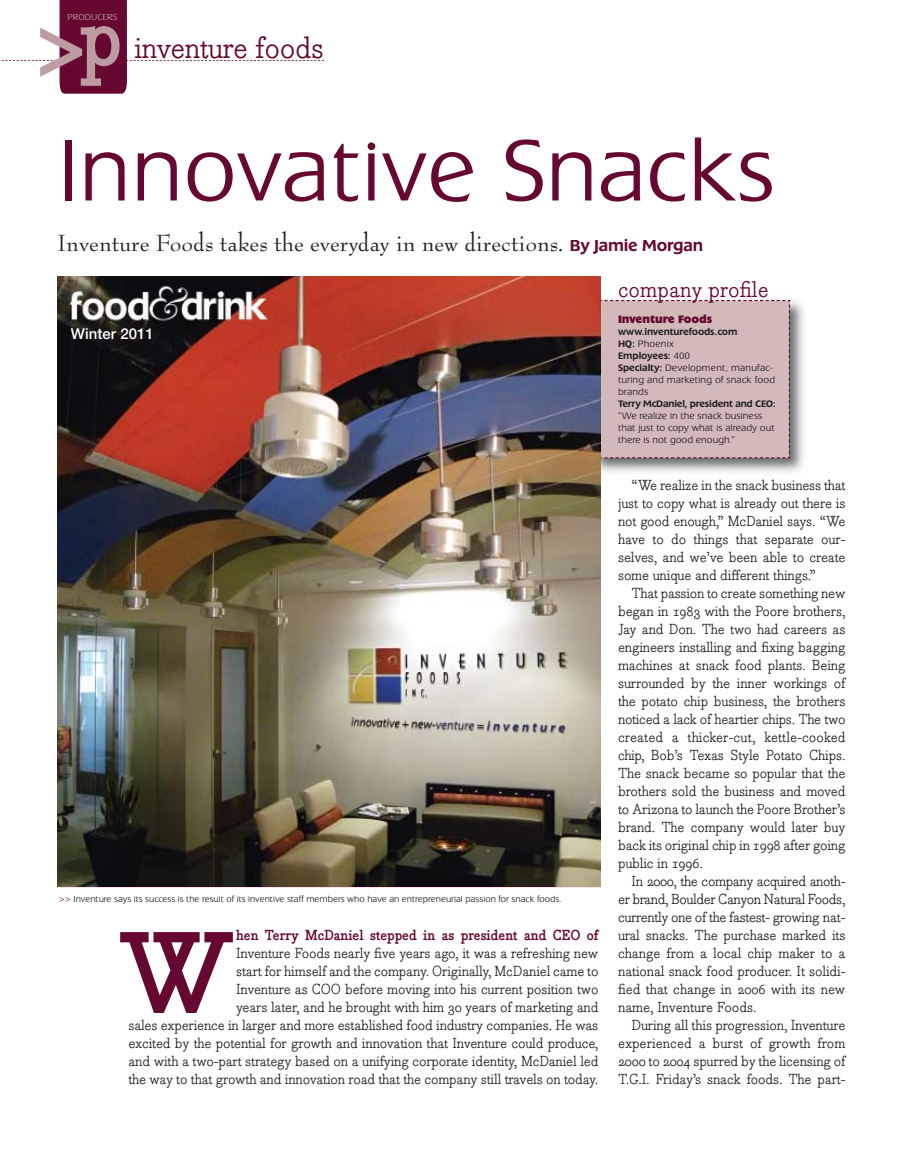
<style>
.page{position:relative;width:905px;height:1161px;background:#fff}
.page>*{position:absolute;margin:0;border:0;box-sizing:border-box;transform-origin:0 0}
.t1{font:700 112.8px "Bodoni Egyptian";color:#66082f}
.t2{font:300 90px "Extension";color:#66082f}
.t3{font:700 85.5px "Bodoni Egyptian";color:#bc9ba2}
.t4{font:30px "Bodoni Egyptian";letter-spacing:-.015em;color:#66082f}
.t5{font:25.5px "Bernhard Modern Std";color:#231f20}
.t6{font:22.2px "Bodoni Egyptian";color:#66082f}
.t7{font:500 15px "Helvetica Neue";color:#fff}
.t8{font:14.25px/18px "Bodoni Egyptian";letter-spacing:-.015em;color:#231f20;text-align:justify}
.t9{font:700 14.25px "Bodoni Egyptian";letter-spacing:-.005em;color:#66082f}
.t10{font:800 11.25px "Extension";letter-spacing:-.015em;color:#66082f}
.t11{font:300 9.75px/12px "Extension";color:#231f20}
.t12{font:500 9.75px "Extension";letter-spacing:-.025em;color:#231f20}
.t13{font:300 9px "Extension";color:#231f20}
.t14{font:300 9px "Extension";color:#bc9ba2}
.s1{font-size:81px}
.s2{font-family:"Extension";font-weight:500;font-size:16.5px;color:#66082f}
.s3{font-family:"Bodoni Egyptian";font-weight:400;color:#66082f}
.s4{font-weight:500}
</style>
<div class="page">
<svg style="left:1px;top:0;width:323px;height:94px"></svg>
<img style="left:600px;top:293px;width:204px;height:185px">
<div style="left:600px;top:299px;width:190px;height:160px;background:#d2baba"></div>
<img style="left:58px;top:276px;width:542px;height:611px">
<img style="left:63px;top:281px;width:210px;height:46px">
<p class="t14" style="left:68px;top:14px;width:51px">PRODUCERS</p>
<h3 class="t3" style="left:32px;top:15px;width:92px">&gt;<span class="s1">p</span></h3>
<h3 class="t4" style="left:135px;top:36px;width:191px">inventure foods</h3>
<h2 class="t2" style="left:58px;top:138px;width:719px">Innovative Snacks</h2>
<h3 class="t5" style="left:58px;top:227px;width:647px">Inventure Foods takes the everyday in new directions. <span class="s2">By Jamie Morgan</span></h3>
<p class="t7" style="left:71px;top:329px;width:84px">Winter 2011</p>
<p class="t13" style="left:59px;top:895px;width:504px"><span class="s3">&gt;&gt;</span> Inventure says its success is the result of its inventive staff members who have an entrepreneurial passion for snack foods.</p>
<h1 class="t1" style="left:118px;top:930px;width:119px">W</h1>
<p class="t9" style="left:236px;top:930px;width:364px">hen Terry McDaniel stepped in as president and CEO of</p>
<p class="t8" style="left:128px;top:946px;width:471px;text-align:right">Inventure Foods nearly five years ago, it was a refreshing new<br>start for himself and the company. Originally, McDaniel came to<br>Inventure as COO before moving into his current position two<br>years later, and he brought with him 30 years of marketing and<br>sales experience in larger and more established food industry companies. He was excited by the potential for growth and innovation that Inventure could produce, and with a two-part strategy based on a unifying corporate identity, McDaniel led the way to that growth and innovation road that the company still travels on today.</p>
<h3 class="t6" style="left:618px;top:281px;width:152px">company profile</h3>
<p class="t10" style="left:618px;top:314px;width:96px">Inventure Foods</p>
<p class="t11" style="left:618px;top:326px;width:159px"><span class="s4">www.inventurefoods.com<br>HQ:</span> Phoenix<br><span class="s4">Employees:</span> 400<br><span class="s4">Specialty:</span> Development, manufac&shy;turing and marketing of snack food brands</p>
<p class="t12" style="left:618px;top:400px;width:159px">Terry McDaniel, president and CEO:</p>
<p class="t11" style="left:618px;top:410px;width:158px">“We realize in the snack business that just to copy what is already out there is not good enough.”</p>
<p class="t8" style="left:618px;top:478px;width:229px;text-indent:14px">“We realize in the snack business that just to copy what is already out there is not good enough,” McDaniel says. “We have to do things that separate our&shy;selves, and we’ve been able to create some unique and different things.”</p>
<p class="t8" style="left:618px;top:586px;width:229px;text-indent:14px">That passion to create something new began in 1983 with the Poore brothers, Jay and Don. The two had careers as engineers installing and fixing bagging machines at snack food plants. Being surrounded by the inner workings of the potato chip business, the brothers no ticed a lack of heartier chips. The two created a thicker-cut, kettle-cooked chip, Bob’s Texas Style Potato Chips.<br>The snack became so popular that the brothers sold the business and moved to Arizona to launch the Poore Brother’s brand. The company would later buy back its original chip in 1998 after going public in 1996.</p>
<p class="t8" style="left:618px;top:874px;width:229px;text-indent:14px">In 2000, the company acquired anoth&shy;er brand, Boulder Canyon Natural Foods, currently one of the fastest- grow ing nat&shy;ural snacks. The purchase marked its change from a local chip maker to a national snack food producer. It solidi&shy;fied that change in 2006 with its new name, Inventure Foods.</p>
<p class="t8" style="left:618px;top:1018px;width:229px;text-indent:14px">During all this progression, Inventure experienced a burst of growth from 2000 to 2004 spurred by the licensing of T.G.I. Friday’s snack foods. The part-</p>
</div>
